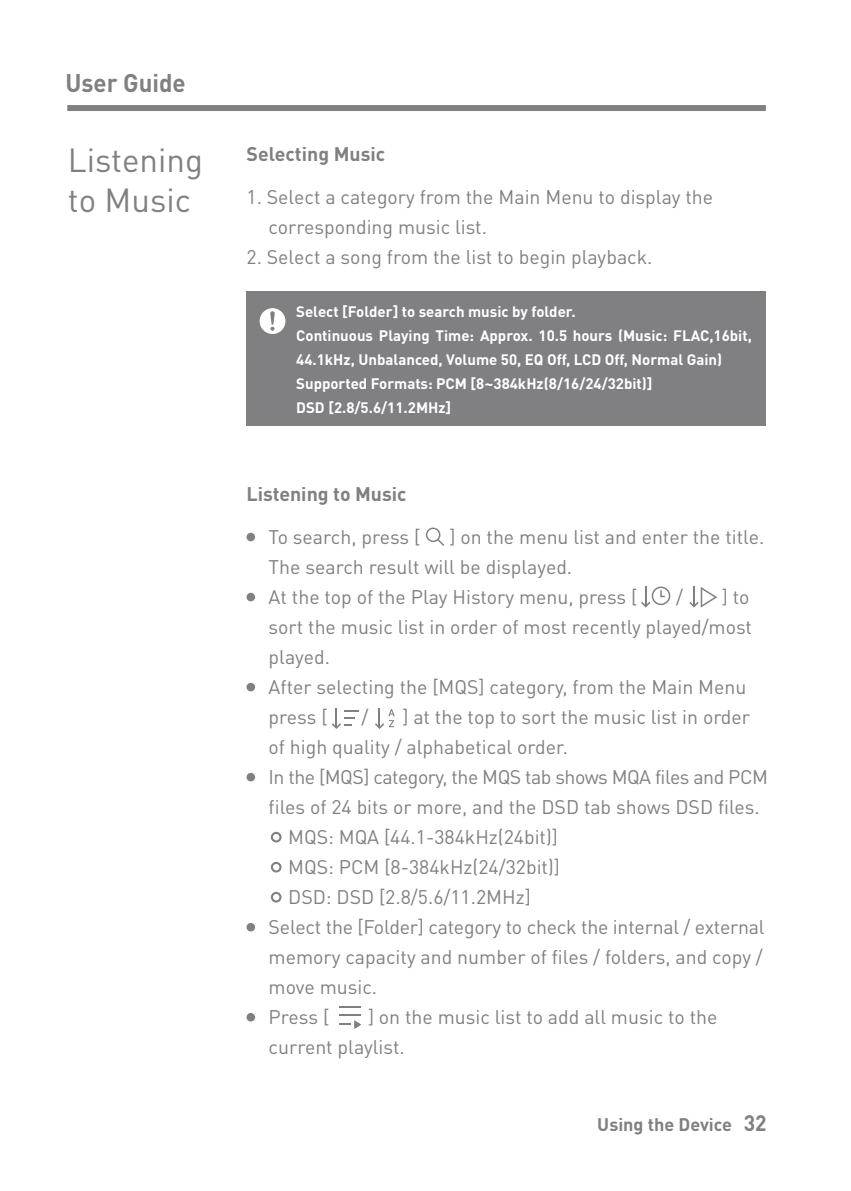
<style>
.page{position:relative;width:851px;height:1191px;background:#fff}
.page>*{position:absolute;margin:0;border:0;box-sizing:border-box;transform-origin:0 0}
.t1{font:33px/39.6px "DINOT";color:#808083}
.t2{font:700 25.2px "DINOT";color:#808083;scale:.95 1}
.t3{font:19.5px/30px "DINOT";color:#808083}
.t4{font:19.5px "DINOT";letter-spacing:-.025em;color:#808083}
.t5{font:700 19.5px "DINOT";color:#808083}
.t6{font:700 18px "DINOT";color:#808083}
.t7{font:700 15px/24px "DINOT";color:#fff}
.s1{font-size:22.2px}
</style>
<div class="page">
<div style="left:67px;top:105px;width:698px;height:6px;background:#808083"></div>
<svg style="left:689px;top:586px;width:28px;height:21px"></svg>
<svg style="left:641px;top:586px;width:29px;height:21px"></svg>
<div style="left:246px;top:1013px;width:9px;height:8px;background:#808083;border-radius:50%"></div>
<div style="left:246px;top:291px;width:519px;height:134px;background:#808083"></div>
<svg style="left:259px;top:308px;width:26px;height:26px"></svg>
<div style="left:246px;top:593px;width:9px;height:8px;background:#808083;border-radius:50%"></div>
<div style="left:246px;top:683px;width:9px;height:8px;background:#808083;border-radius:50%"></div>
<div style="left:246px;top:923px;width:9px;height:8px;background:#808083;border-radius:50%"></div>
<div style="left:246px;top:773px;width:9px;height:8px;background:#808083;border-radius:50%"></div>
<div style="left:271px;top:832px;width:10px;height:10px;border:2px solid #808083;border-radius:50%"></div>
<div style="left:271px;top:862px;width:10px;height:10px;border:2px solid #808083;border-radius:50%"></div>
<div style="left:271px;top:892px;width:10px;height:10px;border:2px solid #808083;border-radius:50%"></div>
<div style="left:246px;top:533px;width:9px;height:8px;background:#808083;border-radius:50%"></div>
<svg style="left:331px;top:708px;width:27px;height:21px"></svg>
<svg style="left:375px;top:708px;width:19px;height:21px"></svg>
<hr style="left:339px;top:1006px;width:21px;height:2px;background:#808083">
<svg style="left:339px;top:1014px;width:22px;height:14px"></svg>
<svg style="left:426px;top:527px;width:18px;height:19px"></svg>
<p class="t2" style="left:65px;top:66px;width:128px">User Guide</p>
<p class="t1" style="left:68px;top:140px;width:136px">Listening to Music</p>
<p class="t5" style="left:246px;top:142px;width:140px">Selecting Music</p>
<p class="t3" style="left:268px;top:182px;width:446px;text-indent:-22px">1. Select a category from the Main Menu to display the corresponding music list.</p>
<p class="t3" style="left:246px;top:242px;width:407px">2. Select a song from the list to begin playback.</p>
<p class="t7" style="left:296px;top:299px;width:457px">Select [Folder] to search music by folder.<br>Continuous Playing Time: Approx. 10.5 hours (Music: FLAC,16bit, 44.1kHz, Unbalanced, Volume 50, EQ Off, LCD Off, Normal Gain)<br>Supported Formats: PCM [8~384kHz(8/16/24/32bit)]<br>DSD [2.8/5.6/11.2MHz]</p>
<p class="t5" style="left:246px;top:481px;width:162px">Listening to Music</p>
<p class="t3" style="left:268px;top:521px;width:497px;text-indent:181px">] on the menu list and enter the title.<br>The search result will be displayed.<br>At the top of the Play History menu, press [</p>
<p class="t3" style="left:268px;top:521px;width:153px">To search, press [</p>
<p class="t3" style="left:268px;top:581px;width:485px;text-indent:453px">] to sort the music list in order of most recently played/most played.<br>After selecting the [MQS] category, from the Main Menu press [</p>
<p class="t3" style="left:676px;top:581px;width:8px">/</p>
<p class="t3" style="left:361px;top:701px;width:8px">/</p>
<p class="t3" style="left:402px;top:701px;width:349px">] at the top to sort the music list in order</p>
<p class="t3" style="left:268px;top:731px;width:301px">of high quality / alphabetical order.</p>
<p class="t4" style="left:268px;top:764px;width:501px">In the [MQS] category, the MQS tab shows MQA files and PCM</p>
<p class="t3" style="left:268px;top:791px;width:492px">files of 24 bits or more, and the DSD tab shows DSD files.</p>
<p class="t3" style="left:288px;top:821px;width:271px">MQS: MQA [44.1-384kHz(24bit)]</p>
<p class="t3" style="left:288px;top:851px;width:273px">MQS: PCM [8-384kHz(24/32bit)]</p>
<p class="t3" style="left:288px;top:881px;width:244px">DSD: DSD [2.8/5.6/11.2MHz]</p>
<p class="t3" style="left:268px;top:911px;width:497px">Select the [Folder] category to check the internal / external</p>
<p class="t3" style="left:268px;top:941px;width:495px">memory capacity and number of files / folders, and copy /</p>
<p class="t3" style="left:268px;top:971px;width:110px">move music.</p>
<p class="t3" style="left:268px;top:1001px;width:62px">Press [</p>
<p class="t3" style="left:268px;top:1001px;width:450px;text-indent:99px">] on the music list to add all music to the current playlist.</p>
<p class="t6" style="left:597px;top:1112px;width:171px">Using the Device <span class="s1">32</span></p>
</div>
